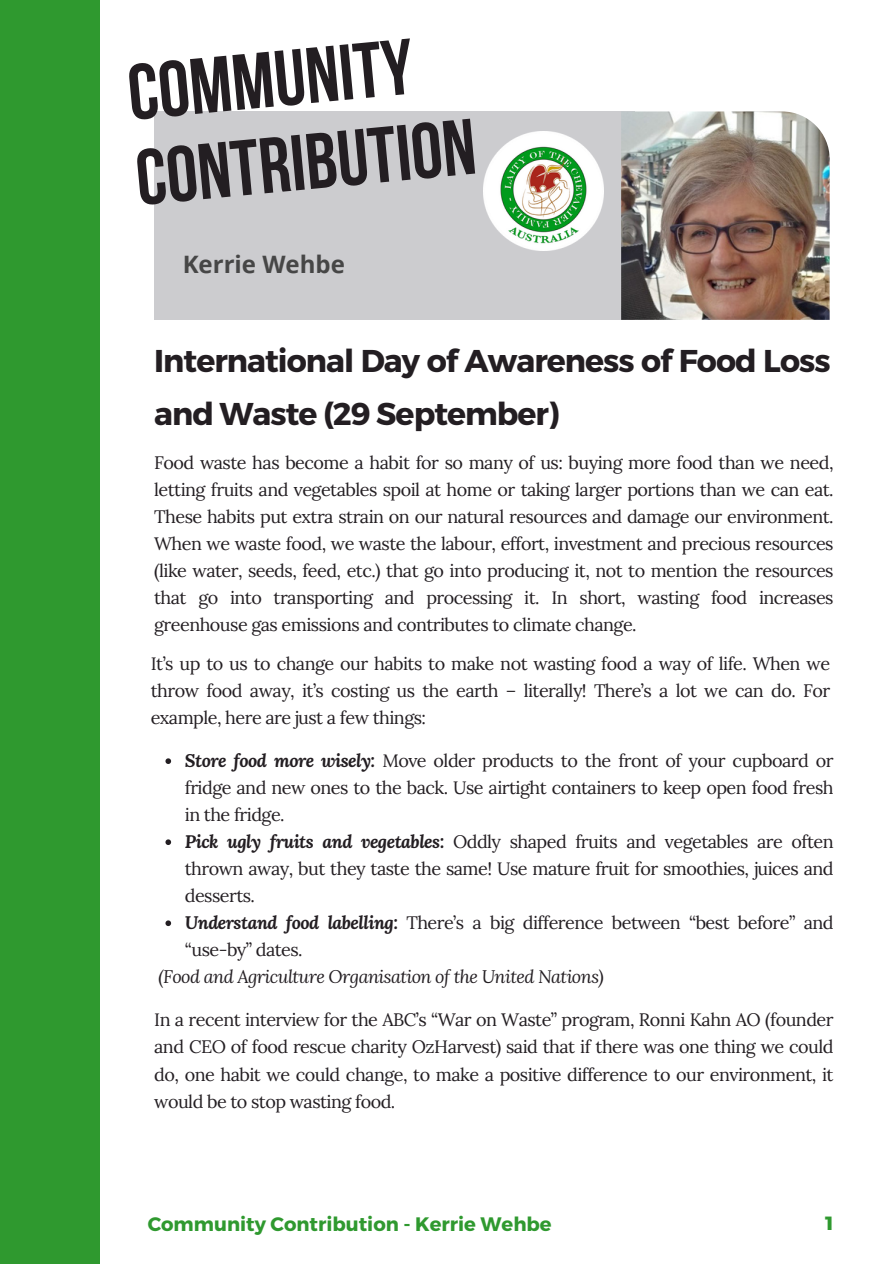
<style>
.page{position:relative;width:894px;height:1264px;background:#fff}
.page>*{position:absolute;margin:0;border:0;box-sizing:border-box;transform-origin:0 0}
.t1{font:700 78.6px/85.3px "Bebas Neue";color:#231e22}
.t2{font:700 31.5px/52.8px "Montserrat";letter-spacing:-.03em;color:#231e22}
.t3{font:700 24px "Noto Sans";color:#464646}
.t4{font:700 19.5px "Montserrat";color:#2f992f}
.t5{font:800 19.5px "Montserrat";color:#2f992f}
.t6{font:18px/27px "Lora";letter-spacing:-.03em;color:#231e22;text-align:justify}
.t7{font:italic 18px "Lora";letter-spacing:-.03em;color:#231e22}
.s1{font-weight:700;font-style:italic}
</style>
<div class="page">
<div style="left:154px;top:111px;width:480px;height:209px;background:#cccccf"></div>
<div style="left:0;top:0;width:100px;height:1263px;background:#2f992f"></div>
<img style="left:621px;top:111px;width:208px;height:209px">
<img style="left:483px;top:131px;width:120px;height:119px">
<svg style="left:165px;top:758px;width:6px;height:6px"></svg>
<svg style="left:165px;top:839px;width:6px;height:6px"></svg>
<svg style="left:165px;top:920px;width:6px;height:6px"></svg>
<p class="t1" style="left:125px;top:57px;width:343px;rotate:-5deg">COMMUNITY<br>CONTRIBUTION</p>
<p class="t3" style="left:183px;top:247px;width:164px">Kerrie Wehbe</p>
<p class="t2" style="left:154px;top:332px;width:677px">International Day of Awareness of Food Loss and Waste (29 September)</p>
<p class="t6" style="left:154px;top:449px;width:680px">Food waste has become a habit for so many of us: buying more food than we need, letting fruits and vegetables spoil at home or taking larger portions than we can eat.<br>These habits put extra strain on our natural resources and damage our environment.<br>When we waste food, we waste the labour, effort, investment and precious resources (like water, seeds, feed, etc.) that go into producing it, not to mention the resources that go into transporting and processing it. In short, wasting food increases greenhouse gas emissions and contributes to climate change.</p>
<p class="t6" style="left:151px;top:650px;width:680px">It’s up to us to change our habits to make not wasting food a way of life. When we throw food away, it’s costing us the earth – literally! There’s a lot we can do. For example, here are just a few things:</p>
<p class="t6" style="left:185px;top:747px;width:650px"><span class="s1">Store food more wisely:</span> Move older products to the front of your cupboard or fridge and new ones to the back. Use airtight containers to keep open food fresh in the fridge.</p>
<p class="t6" style="left:185px;top:828px;width:650px"><span class="s1">Pick ugly fruits and vegetables:</span> Oddly shaped fruits and vegetables are often thrown away, but they taste the same! Use mature fruit for smoothies, juices and desserts.</p>
<p class="t6" style="left:185px;top:909px;width:650px"><span class="s1">Understand food labelling:</span> There’s a big difference between “best before” and “use-by” dates.</p>
<p class="t7" style="left:158px;top:964px;width:447px">(Food and Agriculture Organisation of the United Nations)</p>
<p class="t6" style="left:154px;top:1006px;width:680px">In a recent interview for the ABC’s “War on Waste” program, Ronni Kahn AO (founder and CEO of food rescue charity OzHarvest) said that if there was one thing we could do, one habit we could change, to make a positive difference to our environment, it would be to stop wasting food.</p>
<p class="t4" style="left:148px;top:1211px;width:405px">Community Contribution - Kerrie Wehbe</p>
<p class="t5" style="left:824px;top:1210px;width:9px">1</p>
</div>
